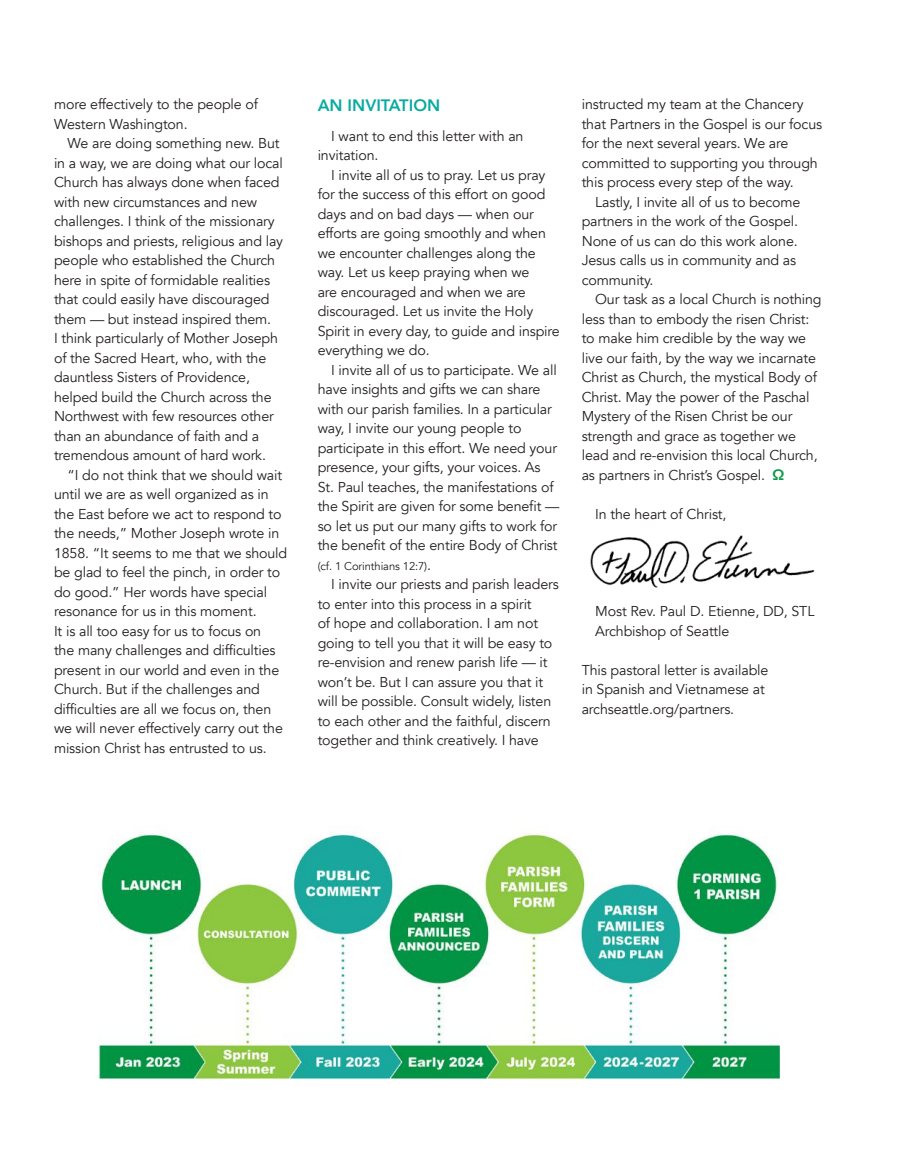
<style>
.page{position:relative;width:905px;height:1175px;background:#fff}
.page>*{position:absolute;margin:0;border:0;box-sizing:border-box;transform-origin:0 0}
.t1{font:800 16.5px "Avenir";color:#09aba0}
.t2{font:14.25px/19.5px "Avenir";letter-spacing:-.01em;color:#241f1f}
.t3{font:11.25px "Avenir";letter-spacing:-.01em;color:#241f1f}
.s1{font-size:14.25px}
.s2{font-weight:800;font-size:15px;color:#0a9946}
</style>
<div class="page">
<img style="left:98px;top:831px;width:681px;height:247px">
<img style="left:590px;top:535px;width:225px;height:53px">
<p class="t2" style="left:54px;top:95px;width:205px">more effectively to the people of<br>Western Washington.</p>
<p class="t2" style="left:54px;top:134px;width:231px;text-indent:14px">We are doing something new. But in a way, we are doing what our local Church has always done when faced with new circumstances and new challenges. I think of the missionary bishops and priests, religious and lay people who established the Church here in spite of formidable realities that could easily have discouraged them — but instead inspired them.<br>I think particularly of Mother Joseph of the Sacred Heart, who, with the dauntless Sisters of Providence, helped build the Church across the Northwest with few resources other than an abundance of faith and a tremendous amount of hard work.</p>
<p class="t2" style="left:54px;top:465px;width:235px;text-indent:14px">“I do not think that we should wait until we are as well organized as in the East before we act to respond to the needs,” Mother Joseph wrote in 1858. “It seems to me that we should be glad to feel the pinch, in order to do good.” Her words have special resonance for us in this moment.<br>It is all too easy for us to focus on<br>the many challenges and difficulties present in our world and even in the Church. But if the challenges and difficulties are all we focus on, then we will never effectively carry out the mission Christ has entrusted to us.</p>
<p class="t1" style="left:317px;top:93px;width:124px">AN INVITATION</p>
<p class="t2" style="left:317px;top:126px;width:207px;text-indent:14px">I want to end this letter with an invitation.</p>
<p class="t2" style="left:317px;top:165px;width:244px;text-indent:14px">I invite all of us to pray. Let us pray for the success of this effort on good days and on bad days — when our efforts are going smoothly and when we encounter challenges along the way. Let us keep praying when we<br>are encouraged and when we are discouraged. Let us invite the Holy<br>Spirit in every day, to guide and inspire everything we do.</p>
<p class="t2" style="left:317px;top:360px;width:243px;text-indent:14px">I invite all of us to participate. We all have insights and gifts we can share with our parish families. In a particular way, I invite our young people to participate in this effort. We need your presence, your gifts, your voices. As St. Paul teaches, the manifestations of the Spirit are given for some benefit — so let us put our many gifts to work for the benefit of the entire Body of Christ</p>
<p class="t3" style="left:317px;top:559px;width:115px">(cf. 1 Corinthians 12:7)<span class="s1">.</span></p>
<p class="t2" style="left:317px;top:575px;width:243px;text-indent:14px">I invite our priests and parish leaders to enter into this process in a spirit<br>of hope and collaboration. I am not going to tell you that it will be easy to re-envision and renew parish life — it won’t be. But I can assure you that it will be possible. Consult widely, listen to each other and the faithful, discern together and think creatively. I have</p>
<p class="t2" style="left:581px;top:95px;width:223px">instructed my team at the Chancery</p>
<p class="t2" style="left:581px;top:114px;width:242px">that Partners in the Gospel is our focus</p>
<p class="t2" style="left:581px;top:134px;width:208px">for the next several years. We are</p>
<p class="t2" style="left:581px;top:153px;width:238px">committed to supporting you through</p>
<p class="t2" style="left:581px;top:173px;width:213px">this process every step of the way.</p>
<p class="t2" style="left:595px;top:192px;width:207px">Lastly, I invite all of us to become</p>
<p class="t2" style="left:581px;top:212px;width:218px">partners in the work of the Gospel.</p>
<p class="t2" style="left:581px;top:231px;width:217px">None of us can do this work alone.</p>
<p class="t2" style="left:581px;top:251px;width:216px">Jesus calls us in community and as</p>
<p class="t2" style="left:581px;top:270px;width:73px">community.</p>
<p class="t2" style="left:595px;top:290px;width:228px">Our task as a local Church is nothing</p>
<p class="t2" style="left:581px;top:309px;width:229px">less than to embody the risen Christ:</p>
<p class="t2" style="left:581px;top:329px;width:226px">to make him credible by the way we</p>
<p class="t2" style="left:581px;top:348px;width:236px">live our faith, by the way we incarnate</p>
<p class="t2" style="left:581px;top:368px;width:237px">Christ as Church, the mystical Body of</p>
<p class="t2" style="left:581px;top:387px;width:229px">Christ. May the power of the Paschal</p>
<p class="t2" style="left:581px;top:407px;width:212px">Mystery of the Risen Christ be our</p>
<p class="t2" style="left:581px;top:426px;width:216px">strength and grace as together we</p>
<p class="t2" style="left:581px;top:446px;width:237px">lead and re-envision this local Church,</p>
<p class="t2" style="left:581px;top:465px;width:204px">as partners in Christ’s Gospel. <span class="s2">Ω</span></p>
<p class="t2" style="left:595px;top:504px;width:133px">In the heart of Christ,</p>
<p class="t2" style="left:595px;top:602px;width:221px">Most Rev. Paul D. Etienne, DD, STL<br>Archbishop of Seattle</p>
<p class="t2" style="left:581px;top:660px;width:188px">This pastoral letter is available in Spanish and Vietnamese at archseattle.org/partners.</p>
</div>
